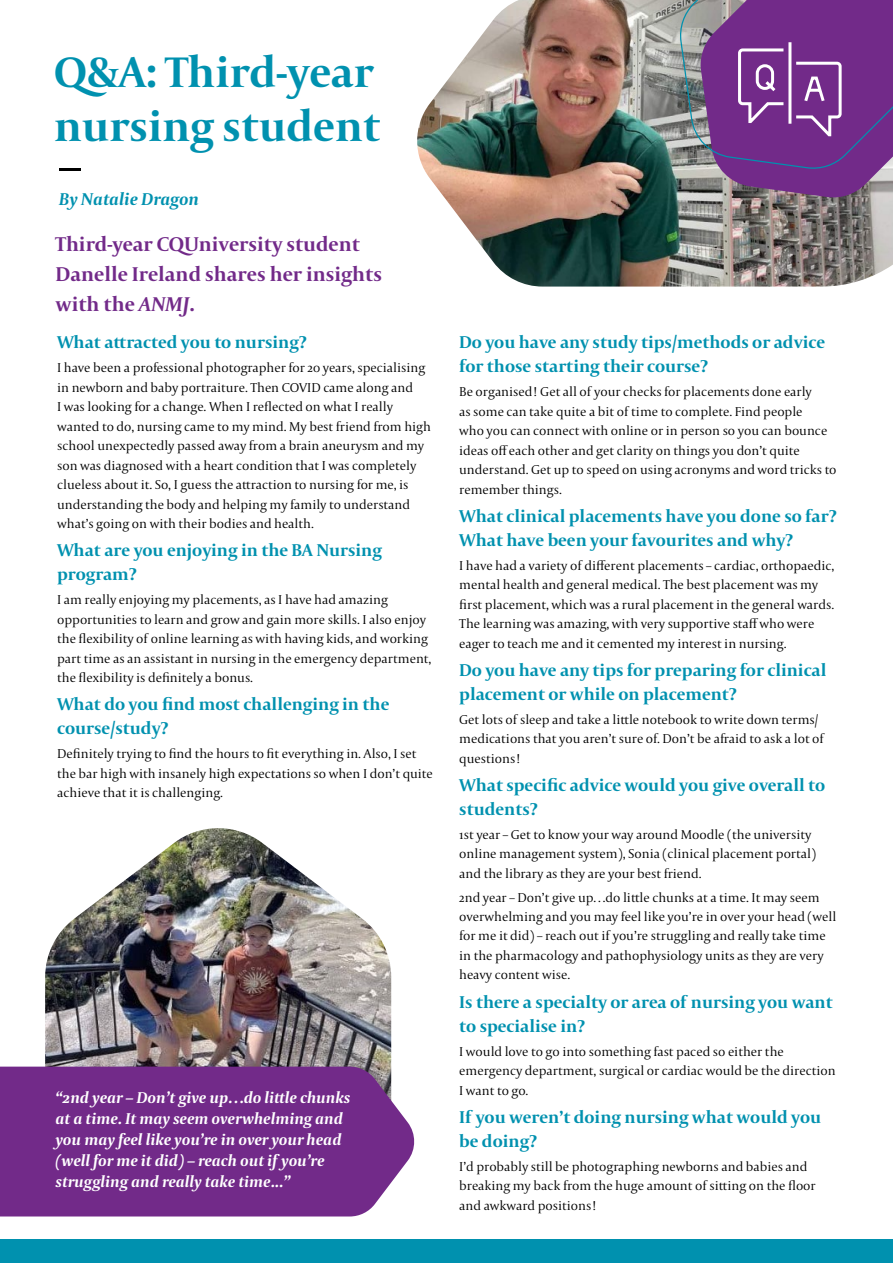
<style>
.page{position:relative;width:893px;height:1263px;background:#fff}
.page>*{position:absolute;margin:0;border:0;box-sizing:border-box;transform-origin:0 0}
.t1{font:700 45px/54px "Capitolium 2";color:#0091af}
.t2{font:700 21px/30px "Capitolium 2";color:#722a89}
.t3{font:700 18px/24px "Capitolium 2";color:#0091af}
.t4{font:italic 700 18px "Capitolium 2";color:#0091af}
.t5{font:italic 700 16.5px/21px "Capitolium 2";color:#fff}
.t6{font:300 13.5px/19.5px "Capitolium 2";color:#000}
.s1{font-style:italic}
</style>
<div class="page">
<img style="left:45px;top:828px;width:346px;height:238px">
<img style="left:417px;top:0;width:476px;height:287px">
<hr style="left:59px;top:169px;width:21px;height:2px;background:#000">
<div style="left:0;top:1240px;width:893px;height:23px;background:#0091af"></div>
<svg style="left:679px;top:0;width:214px;height:199px;background:#7d4990"></svg>
<div style="left:0;top:1066px;width:415px;height:150px;background:#722a89"></div>
<h1 class="t1" style="left:54px;top:44px;width:328px">Q&amp;A: Third-year nursing student</h1>
<h3 class="t4" style="left:59px;top:187px;width:142px">By Natalie Dragon</h3>
<h2 class="t2" style="left:56px;top:228px;width:328px">Third-year CQUniversity student<br>Danelle Ireland shares her insights with the <span class="s1">ANMJ</span>.</h2>
<h3 class="t3" style="left:57px;top:330px;width:251px">What attracted you to nursing?</h3>
<p class="t6" style="left:57px;top:358px;width:375px">I have been a professional photographer for 20 years, specialising in newborn and baby portraiture. Then COVID came along and<br>I was looking for a change. When I reflected on what I really wanted to do, nursing came to my mind. My best friend from high school unexpectedly passed away from a brain aneurysm and my son was diagnosed with a heart condition that I was completely clueless about it. So, I guess the attraction to nursing for me, is understanding the body and helping my family to understand what’s going on with their bodies and health.</p>
<h3 class="t3" style="left:57px;top:538px;width:326px">What are you enjoying in the BA Nursing program?</h3>
<p class="t6" style="left:57px;top:590px;width:376px">I am really enjoying my placements, as I have had amazing opportunities to learn and grow and gain more skills. I also enjoy the flexibility of online learning as with having kids, and working part time as an assistant in nursing in the emergency department, the flexibility is definitely a bonus.</p>
<h3 class="t3" style="left:57px;top:692px;width:334px">What do you find most challenging in the course/study?</h3>
<p class="t6" style="left:57px;top:744px;width:377px">Definitely trying to find the hours to fit everything in. Also, I set the bar high with insanely high expectations so when I don’t quite achieve that it is challenging.</p>
<p class="t5" style="left:56px;top:1086px;width:296px">“2nd year – Don’t give up…do little chunks at a time. It may seem overwhelming and you may feel like you’re in over your head (well for me it did) – reach out if you’re struggling and really take time...”</p>
<h3 class="t3" style="left:459px;top:330px;width:367px">Do you have any study tips/methods or advice for those starting their course?</h3>
<p class="t6" style="left:459px;top:382px;width:379px">Be organised! Get all of your checks for placements done early<br>as some can take quite a bit of time to complete. Find people<br>who you can connect with online or in person so you can bounce ideas off each other and get clarity on things you don’t quite understand. Get up to speed on using acronyms and word tricks to remember things.</p>
<h3 class="t3" style="left:459px;top:503px;width:379px">What clinical placements have you done so far?<br>What have been your favourites and why?</h3>
<p class="t6" style="left:459px;top:555px;width:377px">I have had a variety of different placements – cardiac, orthopaedic, mental health and general medical. The best placement was my first placement, which was a rural placement in the general wards.<br>The learning was amazing, with very supportive staff who were eager to teach me and it cemented my interest in nursing.</p>
<h3 class="t3" style="left:459px;top:657px;width:369px">Do you have any tips for preparing for clinical placement or while on placement?</h3>
<p class="t6" style="left:459px;top:709px;width:366px">Get lots of sleep and take a little notebook to write down terms/ medications that you aren’t sure of. Don’t be afraid to ask a lot of questions!</p>
<h3 class="t3" style="left:459px;top:772px;width:368px">What specific advice would you give overall to students?</h3>
<p class="t6" style="left:459px;top:824px;width:358px">1st year – Get to know your way around Moodle (the university online management system), Sonia (clinical placement portal) and the library as they are your best friend.</p>
<p class="t6" style="left:459px;top:887px;width:379px">2nd year – Don’t give up…do little chunks at a time. It may seem overwhelming and you may feel like you’re in over your head (well for me it did) – reach out if you’re struggling and really take time in the pharmacology and pathophysiology units as they are very heavy content wise.</p>
<h3 class="t3" style="left:459px;top:989px;width:375px">Is there a specialty or area of nursing you want to specialise in?</h3>
<p class="t6" style="left:459px;top:1041px;width:378px">I would love to go into something fast paced so either the emergency department, surgical or cardiac would be the direction<br>I want to go.</p>
<h3 class="t3" style="left:459px;top:1104px;width:363px">If you weren’t doing nursing what would you be doing?</h3>
<p class="t6" style="left:459px;top:1156px;width:358px">I’d probably still be photographing newborns and babies and breaking my back from the huge amount of sitting on the floor and awkward positions!</p>
</div>
